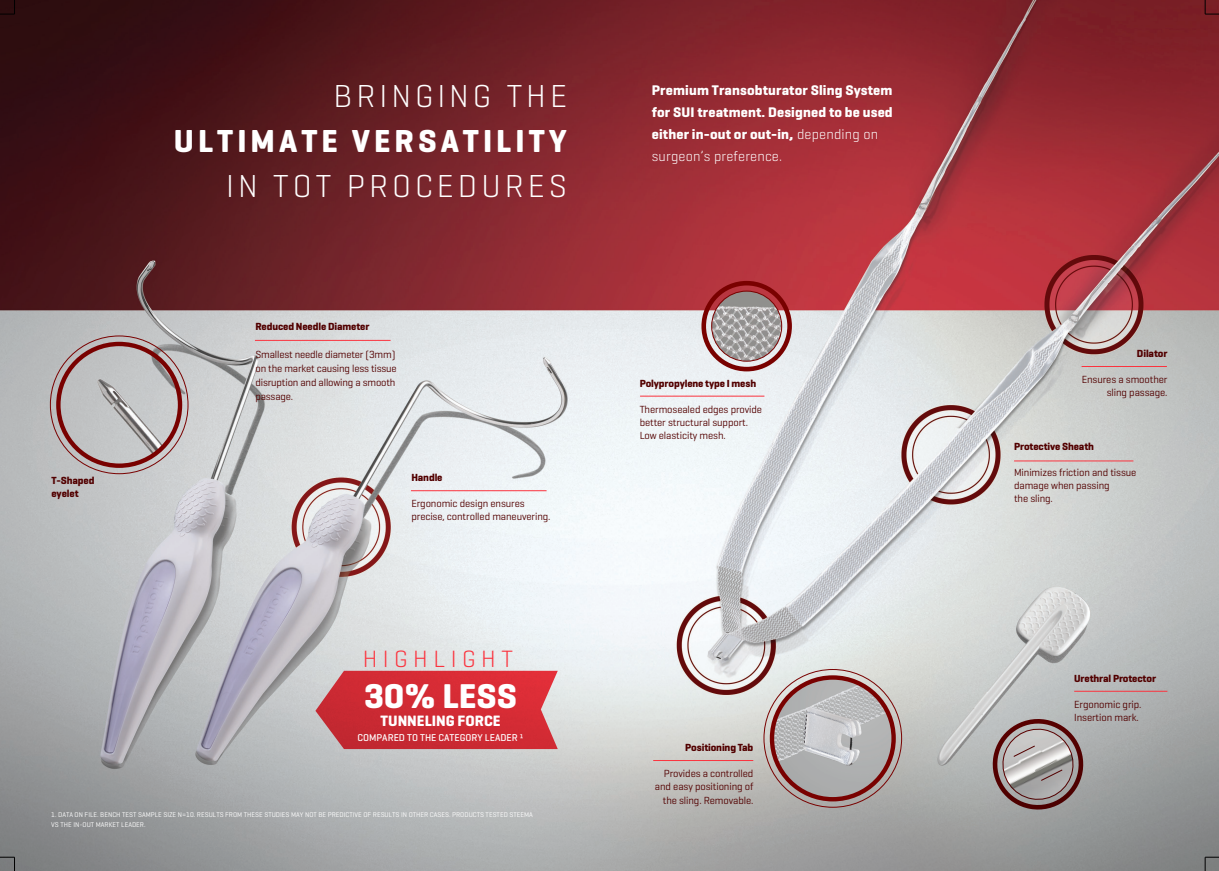
<style>
.page{position:relative;width:1219px;height:871px;background:#fff}
.page>*{position:absolute;margin:0;border:0;box-sizing:border-box;transform-origin:0 0}
.t1{font:700 35px "Geogrotesque";color:#fff}
.t2{font:300 32.3px "Geogrotesque";letter-spacing:.125em;color:#fff}
.t3{font:700 32.3px "Geogrotesque";letter-spacing:.125em;color:#fff}
.t4{font:300 24px "Geogrotesque";letter-spacing:.23em;color:#fb333e}
.t5{font:700 15.3px "Geogrotesque";color:#fff}
.t6{font:700 14.2px/22px "Geogrotesque";letter-spacing:.01em;color:#fff}
.t7{font:10.5px/13px "Geogrotesque";letter-spacing:-.01em;color:#520000}
.t8{font:700 10.5px/12.6px "Geogrotesque";letter-spacing:-.01em;color:#520000}
.t9{font:500 10.1px "Geogrotesque";color:#fff}
.t10{font:7px/10px "Geogrotesque";color:#fff}
.s1{font-weight:300}
</style>
<div class="page">
<img style="left:0;top:0;width:1219px;height:870px">
<img style="left:772px;top:677px;width:122px;height:122px;border-radius:61px">
<div style="left:770px;top:675px;width:126px;height:126px;border:4px solid #790100;border-radius:50%"></div>
<img style="left:58px;top:344px;width:122px;height:121px;border-radius:61px">
<div style="left:56px;top:341px;width:126px;height:126px;border:4px solid #790100;border-radius:50%"></div>
<img style="left:712px;top:291px;width:70px;height:70px;border-radius:35px">
<div style="left:711px;top:290px;width:71px;height:71px;border:1px solid #790100;border-radius:50%"></div>
<div style="left:701px;top:281px;width:91px;height:90px;border:5px solid #790100;border-radius:50%"></div>
<svg style="left:993px;top:718px;width:90px;height:91px;background:#a29493"></svg>
<hr style="left:255px;top:340px;width:136px;height:1px;background:#fb333e">
<hr style="left:411px;top:490px;width:136px;height:1px;background:#fb333e">
<svg style="left:315px;top:670px;width:243px;height:78px;background:#d13c45"></svg>
<hr style="left:640px;top:395px;width:124px;height:1px;background:#fb333e">
<hr style="left:1081px;top:366px;width:86px;height:1px;background:#fb333e">
<hr style="left:1014px;top:460px;width:119px;height:1px;background:#fb333e">
<hr style="left:1074px;top:690px;width:93px;height:1px;background:#fb333e">
<hr style="left:653px;top:759px;width:100px;height:1px;background:#fb333e">
<svg style="left:0;top:0;width:15px;height:15px"></svg>
<svg style="left:0;top:856px;width:15px;height:14px"></svg>
<svg style="left:1205px;top:0;width:14px;height:15px"></svg>
<svg style="left:1205px;top:856px;width:14px;height:14px"></svg>
<h2 class="t2" style="left:334px;top:75px;width:235px">BRINGING THE</h2>
<h2 class="t3" style="left:174px;top:120px;width:395px">ULTIMATE VERSATILITY</h2>
<h2 class="t2" style="left:226px;top:166px;width:342px">IN TOT PROCEDURES</h2>
<p class="t8" style="left:51px;top:474px;width:45px">T-Shaped eyelet</p>
<p class="t8" style="left:255px;top:320px;width:115px">Reduced Needle Diameter</p>
<p class="t7" style="left:255px;top:347px;width:143px;line-height:14px">Smallest needle diameter (3mm) on the market causing less tissue disruption and allowing a smooth passage.</p>
<p class="t8" style="left:411px;top:471px;width:33px">Handle</p>
<p class="t7" style="left:411px;top:496px;width:141px">Ergonomic design ensures precise, controlled maneuvering.</p>
<h3 class="t4" style="left:363px;top:644px;width:152px">HIGHLIGHT</h3>
<h1 class="t1" style="left:364px;top:674px;width:154px">30% LESS</h1>
<h3 class="t5" style="left:381px;top:710px;width:121px">TUNNELING FORCE</h3>
<p class="t9" style="left:358px;top:731px;width:168px">COMPARED TO THE CATEGORY LEADER ¹</p>
<p class="t10" style="left:51px;top:809px;width:483px">1. DATA ON FILE. BENCH TEST SAMPLE SIZE N=10. RESULTS FROM THESE STUDIES MAY NOT BE PREDICTIVE OF RESULTS IN OTHER CASES. PRODUCTS TESTED STEEMA<br>VS THE IN-OUT MARKET LEADER.</p>
<h3 class="t6" style="left:652px;top:79px;width:242px">Premium Transobturator Sling System for SUI treatment. Designed to be used either in-out or out-in, <span class="s1">depending on surgeon’s preference.</span></h3>
<p class="t8" style="left:640px;top:377px;width:118px">Polypropylene type I mesh</p>
<p class="t7" style="left:640px;top:402px;width:124px">Thermosealed edges provide better structural support.<br>Low elasticity mesh.</p>
<p class="t8" style="left:685px;top:741px;width:70px">Positioning Tab</p>
<p class="t7" style="left:655px;top:766px;width:100px;text-align:right">Provides a controlled and easy positioning of the sling. Removable.</p>
<p class="t8" style="left:1137px;top:347px;width:32px">Dilator</p>
<p class="t7" style="left:1082px;top:372px;width:87px;text-align:right">Ensures a smoother sling passage.</p>
<p class="t8" style="left:1014px;top:440px;width:81px">Protective Sheath</p>
<p class="t7" style="left:1014px;top:466px;width:124px">Minimizes friction and tissue damage when passing<br>the sling.</p>
<p class="t8" style="left:1074px;top:671px;width:83px">Urethral Protector</p>
<p class="t7" style="left:1074px;top:697px;width:69px">Ergonomic grip.<br>Insertion mark.</p>
</div>
